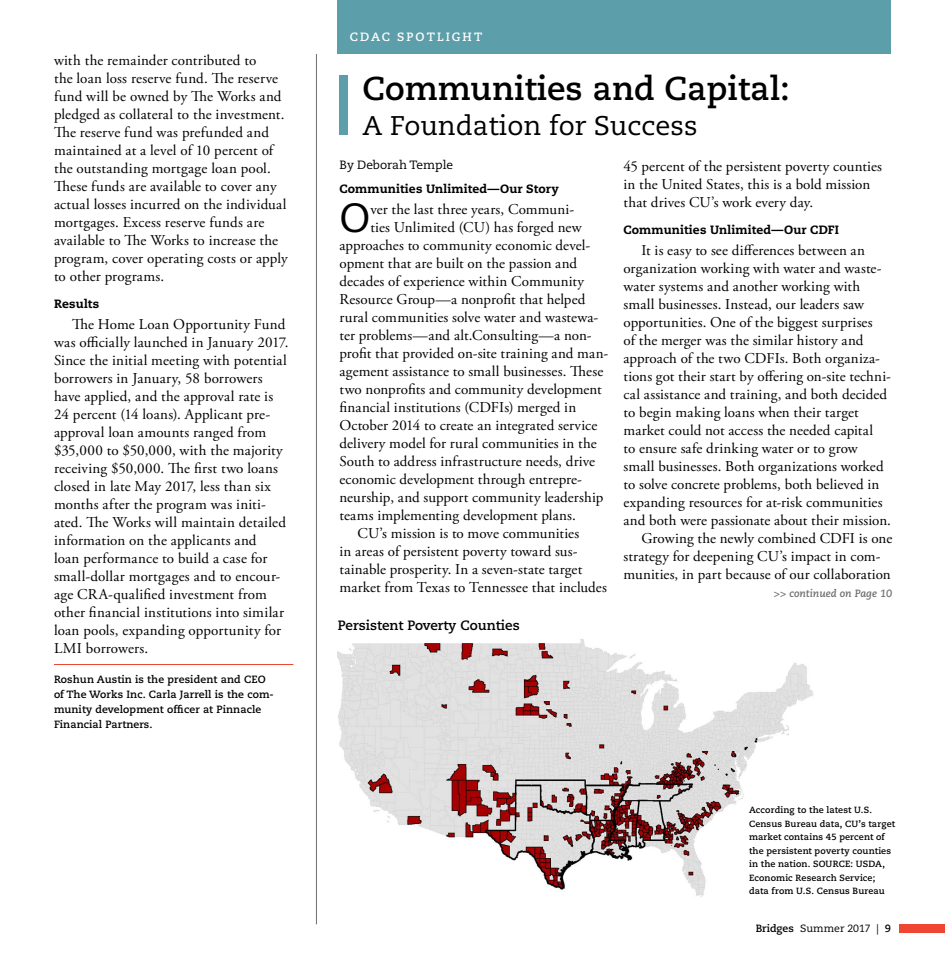
<style>
.page{position:relative;width:945px;height:972px;background:#fff}
.page>*{position:absolute;margin:0;border:0;box-sizing:border-box;transform-origin:0 0}
.drop_cap{font:40.65px "Caecilia LT Std";color:#000}
.headline_-_interior{font:700 33px "Caecilia LT Std";color:#000}
.subheadline{font:27px "Caecilia LT Std";color:#000}
.body_copy{font:15px/18px "Adobe Garamond Pro";letter-spacing:.01em;color:#000}
.drop_cap-2{font:15px "Adobe Garamond Pro";letter-spacing:.005em;color:#000}
.chart_name{font:700 13.5px "Caecilia LT Std";color:#000}
.body_subheads{font:800 12px "Caecilia LT Std";letter-spacing:.01em;color:#000}
.author_byline{font:12px "Caecilia LT Std";color:#000}
.t1{font:700 12px "Caecilia LT Std";letter-spacing:.165em;color:#fff}
.author_credit{font:700 10.5px/15px "Caecilia LT Std";letter-spacing:.01em;color:#000}
.page_jumps{font:italic 700 10.5px "Caecilia LT Std";color:#6d6e71}
.t2{font:10.5px "Caecilia LT Std";color:#000}
.t3{font:700 9px/13.5px "Caecilia LT Std";letter-spacing:.015em;color:#000}
.s1{font-weight:700}
</style>
<div class="page">
<hr style="left:54px;top:664px;width:239px;height:1px;background:#ef4634">
<div style="left:339px;top:75px;width:9px;height:60px;background:#5c9ea9"></div>
<hr style="left:316px;top:54px;width:1px;height:870px;background:#6d6e71">
<img style="left:338px;top:639px;width:476px;height:258px">
<div style="left:338px;top:0;width:553px;height:54px;background:#5c9ea9"></div>
<div style="left:899px;top:924px;width:46px;height:8px;background:#ef4634"></div>
<p class="body_copy" style="left:54px;top:52px;width:235px">with the remainder contributed to<br>the loan loss reserve fund. The reserve fund will be owned by The Works and pledged as collateral to the investment.<br>The reserve fund was prefunded and maintained at a level of 10 percent of the outstanding mortgage loan pool.<br>These funds are available to cover any actual losses incurred on the individual mortgages. Excess reserve funds are available to The Works to increase the program, cover operating costs or apply to other programs.</p>
<p class="body_subheads" style="left:54px;top:296px;width:47px">Results</p>
<p class="body_copy" style="left:54px;top:316px;width:236px;text-indent:18px">The Home Loan Opportunity Fund was officially launched in January 2017.<br>Since the initial meeting with potential borrowers in January, 58 borrowers have applied, and the approval rate is 24 percent (14 loans). Applicant pre&shy;approval loan amounts ranged from $35,000 to $50,000, with the majority receiving $50,000. The first two loans closed in late May 2017, less than six months after the program was initi&shy;ated. The Works will maintain detailed information on the applicants and<br>loan performance to build a case for small-dollar mortgages and to encour&shy;age CRA-qualified investment from other financial institutions into similar loan pools, expanding opportunity for LMI borrowers.</p>
<p class="author_credit" style="left:54px;top:672px;width:221px">Roshun Austin is the president and CEO of The Works Inc. Carla Jarrell is the com&shy;munity development officer at Pinnacle Financial Partners.</p>
<p class="t1" style="left:350px;top:30px;width:134px">CDAC SPOTLIGHT</p>
<p class="headline_-_interior" style="left:363px;top:69px;width:429px">Communities and Capital:</p>
<p class="subheadline" style="left:363px;top:110px;width:336px">A Foundation for Success</p>
<p class="author_byline" style="left:339px;top:158px;width:115px">By Deborah Temple</p>
<p class="body_subheads" style="left:339px;top:182px;width:221px">Communities Unlimited—Our Story</p>
<p class="drop_cap" style="left:339px;top:195px;width:32px">O</p>
<p class="drop_cap-2" style="left:370px;top:201px;width:205px">ver the last three years, Communi-</p>
<p class="body_copy" style="left:624px;top:158px;width:260px">45 percent of the persistent poverty counties in the United States, this is a bold mission that drives CU’s work every day.</p>
<p class="body_subheads" style="left:624px;top:222px;width:217px">Communities Unlimited—Our CDFI</p>
<p class="body_copy" style="left:624px;top:242px;width:269px;text-indent:18px">It is easy to see differences between an organization working with water and waste&shy;water systems and another working with small businesses. Instead, our leaders saw opportunities. One of the biggest surprises<br>of the merger was the similar history and approach of the two CDFIs. Both organiza&shy;tions got their start by offering on-site techni&shy;cal assistance and training, and both decided to begin making loans when their target market could not access the needed capital<br>to ensure safe drinking water or to grow small businesses. Both organizations worked to solve concrete problems, both believed in expanding resources for at-risk communities and both were passionate about their mission.</p>
<p class="body_copy" style="left:624px;top:530px;width:270px;text-indent:18px">Growing the newly combined CDFI is one strategy for deepening CU’s impact in com&shy;munities, in part because of our collaboration</p>
<p class="drop_cap-2" style="left:370px;top:219px;width:213px">ties Unlimited (CU) has forged new</p>
<p class="drop_cap-2" style="left:339px;top:237px;width:252px">approaches to community economic devel-</p>
<p class="drop_cap-2" style="left:339px;top:255px;width:239px">opment that are built on the passion and</p>
<p class="drop_cap-2" style="left:339px;top:273px;width:246px">decades of experience within Community</p>
<p class="drop_cap-2" style="left:339px;top:291px;width:247px">Resource Group—a nonprofit that helped</p>
<p class="drop_cap-2" style="left:339px;top:309px;width:260px">rural communities solve water and wastewa-</p>
<p class="drop_cap-2" style="left:339px;top:327px;width:254px">ter problems—and alt.Consulting—a non-</p>
<p class="drop_cap-2" style="left:339px;top:345px;width:270px">profit that provided on-site training and man-</p>
<p class="drop_cap-2" style="left:339px;top:363px;width:265px">agement assistance to small businesses. These</p>
<p class="drop_cap-2" style="left:339px;top:381px;width:264px">two nonprofits and community development</p>
<p class="drop_cap-2" style="left:339px;top:399px;width:238px">financial institutions (CDFIs) merged in</p>
<p class="drop_cap-2" style="left:339px;top:417px;width:259px">October 2014 to create an integrated service</p>
<p class="drop_cap-2" style="left:339px;top:435px;width:259px">delivery model for rural communities in the</p>
<p class="drop_cap-2" style="left:339px;top:453px;width:257px">South to address infrastructure needs, drive</p>
<p class="drop_cap-2" style="left:339px;top:471px;width:244px">economic development through entrepre-</p>
<p class="drop_cap-2" style="left:339px;top:489px;width:265px">neurship, and support community leadership</p>
<p class="drop_cap-2" style="left:339px;top:507px;width:238px">teams implementing development plans.</p>
<p class="body_copy" style="left:339px;top:525px;width:269px;text-indent:18px">CU’s mission is to move communities<br>in areas of persistent poverty toward sus&shy;tainable prosperity. In a seven-state target market from Texas to Tennessee that includes</p>
<p class="page_jumps" style="left:774px;top:587px;width:120px">&gt;&gt; continued on Page 10</p>
<p class="chart_name" style="left:338px;top:618px;width:183px">Persistent Poverty Counties</p>
<p class="t3" style="left:749px;top:803px;width:148px">According to the latest U.S.<br>Census Bureau data, CU’s target market contains 45 percent of the persistent poverty counties in the nation. SOURCE: USDA,<br>Economic Research Service; data from U.S. Census Bureau</p>
<p class="t2" style="left:756px;top:923px;width:137px"><span class="s1">Bridges</span> Summer 2017 | <span class="s1">9</span></p>
</div>
